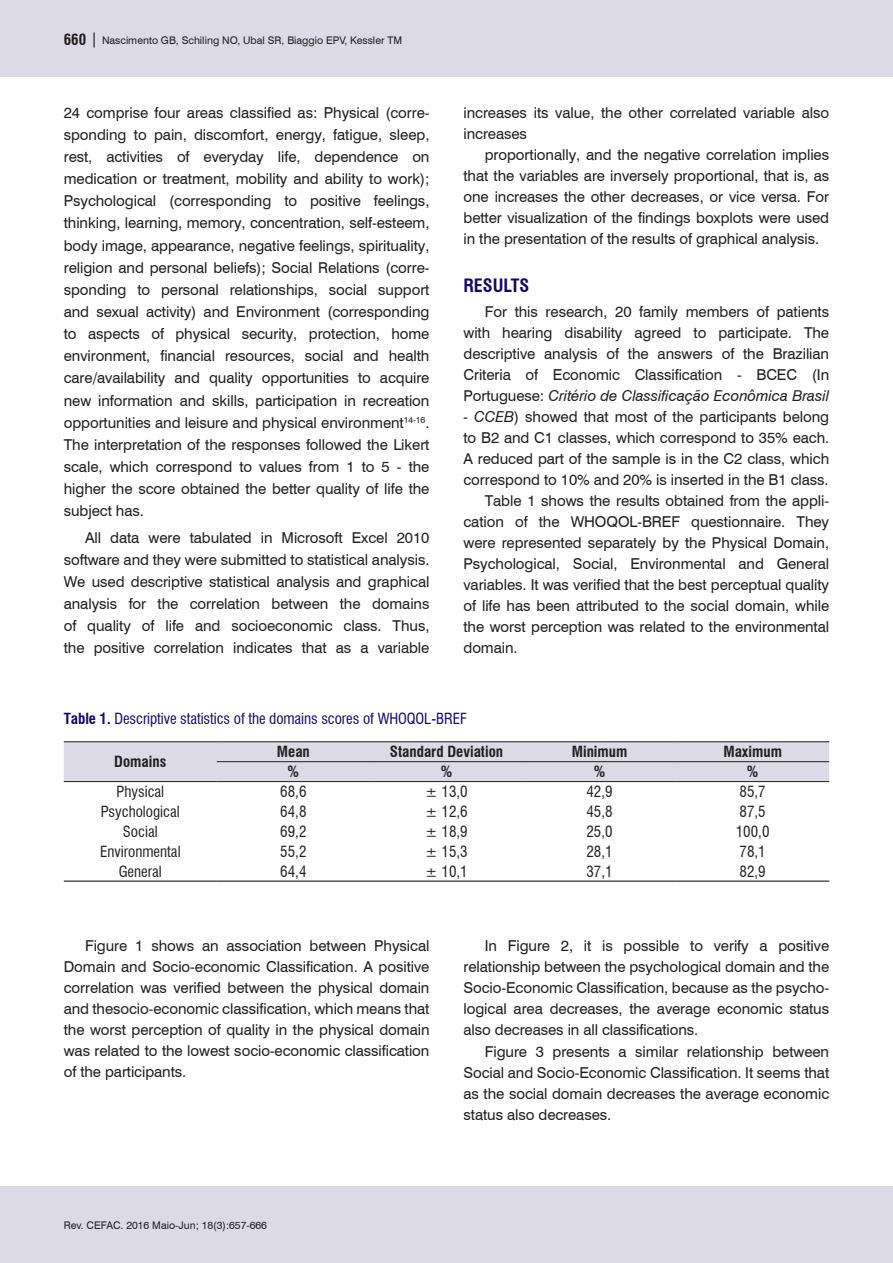
<style>
.page{position:relative;width:893px;height:1263px;background:#fff}
.page>*{position:absolute;margin:0;border:0;box-sizing:border-box;transform-origin:0 0}
.Nivel_1{font:700 condensed 18px "Swiss 721 BT";color:#18085f}
.Corpo_do_texto_INGL{font:15px/21px "Swiss 721 BT";letter-spacing:-.005em;color:#231f20;text-align:justify}
.Texto_tabelas{font:condensed 15px "Swiss 721 BT";color:#231f20}
.Titulo_tabelas_e_gr{font:condensed 15px "Swiss 721 BT";letter-spacing:-.005em;color:#18085f}
.Texto_tabelas-2{font:700 condensed 15px "Swiss 721 BT";color:#231f20}
.t1{font:10.5px "Swiss 721 BT";color:#231f20}
.s1{font-weight:700;font-stretch:condensed;font-size:15px}
.s2{font-size:15px}
.s3{font-style:italic}
.s4{font-weight:700}
</style>
<div class="page">
<div style="left:0;top:1186px;width:893px;height:77px;background:#dcdae7"></div>
<div style="left:0;top:0;width:893px;height:77px;background:#dcdae7"></div>
<div style="left:64px;top:742px;width:765px;height:39px;background:#dcdae7"></div>
<hr style="left:217px;top:761px;width:153px;height:1px;background:#231f20">
<hr style="left:370px;top:761px;width:153px;height:1px;background:#231f20">
<hr style="left:523px;top:761px;width:153px;height:1px;background:#231f20">
<hr style="left:676px;top:761px;width:153px;height:1px;background:#231f20">
<hr style="left:64px;top:881px;width:153px;height:1px;background:#000">
<hr style="left:217px;top:881px;width:153px;height:1px;background:#000">
<hr style="left:370px;top:881px;width:153px;height:1px;background:#000">
<hr style="left:523px;top:881px;width:153px;height:1px;background:#000">
<hr style="left:676px;top:881px;width:153px;height:1px;background:#000">
<hr style="left:64px;top:741px;width:153px;height:1px;background:#231f20">
<hr style="left:217px;top:741px;width:153px;height:1px;background:#231f20">
<hr style="left:370px;top:741px;width:153px;height:1px;background:#231f20">
<hr style="left:523px;top:741px;width:153px;height:1px;background:#231f20">
<hr style="left:676px;top:741px;width:153px;height:1px;background:#231f20">
<hr style="left:64px;top:781px;width:153px;height:1px;background:#231f20">
<hr style="left:217px;top:781px;width:153px;height:1px;background:#231f20">
<hr style="left:370px;top:781px;width:153px;height:1px;background:#231f20">
<hr style="left:523px;top:781px;width:153px;height:1px;background:#231f20">
<hr style="left:676px;top:781px;width:153px;height:1px;background:#231f20">
<p class="t1" style="left:64px;top:33px;width:340px"><span class="s1">660</span> <span class="s2">|</span> Nascimento GB, Schiling NO, Ubal SR, Biaggio EPV, Kessler TM</p>
<p class="Corpo_do_texto_INGL" style="left:64px;top:101px;width:367px;line-height:22.2px">24 comprise four areas classified as: Physical (corre&shy;sponding to pain, discomfort, energy, fatigue, sleep, rest, activities of everyday life, dependence on medication or treatment, mobility and ability to work); Psychological (corresponding to positive feelings, thinking, learning, memory, concentration, self-esteem, body image, appearance, negative feelings, spirituality, religion and personal beliefs); Social Relations (corre&shy;sponding to personal relationships, social support and sexual activity) and Environment (corresponding to aspects of physical security, protection, home environment, financial resources, social and health care/availability and quality opportunities to acquire new information and skills, participation in recreation opportunities and leisure and physical environment<sup>14-16</sup>.<br>The interpretation of the responses followed the Likert scale, which correspond to values from 1 to 5 - the higher the score obtained the better quality of life the subject has.</p>
<p class="Corpo_do_texto_INGL" style="left:64px;top:526px;width:367px;line-height:22.2px;text-indent:21px">All data were tabulated in Microsoft Excel 2010 software and they were submitted to statistical analysis.<br>We used descriptive statistical analysis and graphical analysis for the correlation between the domains of quality of life and socioeconomic class. Thus, the positive correlation indicates that as a variable</p>
<p class="Corpo_do_texto_INGL" style="left:463px;top:101px;width:367px">increases its value, the other correlated variable also increases</p>
<p class="Corpo_do_texto_INGL" style="left:463px;top:144px;width:367px;text-indent:21px">proportionally, and the negative correlation implies that the variables are inversely proportional, that is, as one increases the other decreases, or vice versa. For better visualization of the findings boxplots were used in the presentation of the results of graphical analysis.</p>
<p class="Nivel_1" style="left:463px;top:274px;width:67px">RESULTS</p>
<p class="Corpo_do_texto_INGL" style="left:463px;top:301px;width:367px;text-indent:21px">For this research, 20 family members of patients with hearing disability agreed to participate. The descriptive analysis of the answers of the Brazilian Criteria of Economic Classification - BCEC (In Portuguese: <span class="s3">Critério de Classificação Econômica Brasil</span></p>
<p class="Corpo_do_texto_INGL" style="left:463px;top:406px;width:367px"><span class="s3">- CCEB</span>) showed that most of the participants belong to B2 and C1 classes, which correspond to 35% each.<br>A reduced part of the sample is in the C2 class, which correspond to 10% and 20% is inserted in the B1 class.</p>
<p class="Corpo_do_texto_INGL" style="left:463px;top:490px;width:367px;text-indent:21px">Table 1 shows the results obtained from the appli&shy;cation of the WHOQOL-BREF questionnaire. They were represented separately by the Physical Domain, Psychological, Social, Environmental and General variables. It was verified that the best perceptual quality of life has been attributed to the social domain, while the worst perception was related to the environmental domain.</p>
<p class="Titulo_tabelas_e_gr" style="left:64px;top:710px;width:404px"><span class="s4">Table 1.</span> Descriptive statistics of the domains scores of WHOQOL-BREF</p>
<p class="Texto_tabelas-2" style="left:114px;top:753px;width:54px">Domains</p>
<p class="Texto_tabelas-2" style="left:277px;top:743px;width:35px">Mean</p>
<p class="Texto_tabelas-2" style="left:390px;top:743px;width:115px">Standard Deviation</p>
<p class="Texto_tabelas-2" style="left:572px;top:743px;width:57px">Minimum</p>
<p class="Texto_tabelas-2" style="left:723px;top:743px;width:60px">Maximum</p>
<p class="Texto_tabelas-2" style="left:288px;top:763px;width:13px">%</p>
<p class="Texto_tabelas-2" style="left:441px;top:763px;width:13px">%</p>
<p class="Texto_tabelas-2" style="left:594px;top:763px;width:13px">%</p>
<p class="Texto_tabelas-2" style="left:747px;top:763px;width:13px">%</p>
<p class="Texto_tabelas" style="left:116px;top:783px;width:49px">Physical</p>
<p class="Texto_tabelas" style="left:280px;top:783px;width:28px">68,6</p>
<p class="Texto_tabelas" style="left:425px;top:783px;width:44px">± 13,0</p>
<p class="Texto_tabelas" style="left:586px;top:783px;width:28px">42,9</p>
<p class="Texto_tabelas" style="left:740px;top:783px;width:28px">85,7</p>
<p class="Texto_tabelas" style="left:101px;top:803px;width:80px">Psychological</p>
<p class="Texto_tabelas" style="left:280px;top:803px;width:28px">64,8</p>
<p class="Texto_tabelas" style="left:425px;top:803px;width:44px">± 12,6</p>
<p class="Texto_tabelas" style="left:586px;top:803px;width:28px">45,8</p>
<p class="Texto_tabelas" style="left:740px;top:803px;width:28px">87,5</p>
<p class="Texto_tabelas" style="left:123px;top:822px;width:36px">Social</p>
<p class="Texto_tabelas" style="left:280px;top:822px;width:28px">69,2</p>
<p class="Texto_tabelas" style="left:425px;top:822px;width:44px">± 18,9</p>
<p class="Texto_tabelas" style="left:586px;top:822px;width:28px">25,0</p>
<p class="Texto_tabelas" style="left:736px;top:822px;width:35px">100,0</p>
<p class="Texto_tabelas" style="left:100px;top:842px;width:82px">Environmental</p>
<p class="Texto_tabelas" style="left:280px;top:842px;width:28px">55,2</p>
<p class="Texto_tabelas" style="left:425px;top:842px;width:44px">± 15,3</p>
<p class="Texto_tabelas" style="left:586px;top:842px;width:28px">28,1</p>
<p class="Texto_tabelas" style="left:740px;top:842px;width:28px">78,1</p>
<p class="Texto_tabelas" style="left:119px;top:862px;width:45px">General</p>
<p class="Texto_tabelas" style="left:280px;top:862px;width:28px">64,4</p>
<p class="Texto_tabelas" style="left:425px;top:862px;width:44px">± 10,1</p>
<p class="Texto_tabelas" style="left:586px;top:862px;width:28px">37,1</p>
<p class="Texto_tabelas" style="left:740px;top:862px;width:28px">82,9</p>
<p class="Corpo_do_texto_INGL" style="left:64px;top:935px;width:367px;text-indent:21px">Figure 1 shows an association between Physical Domain and Socio-economic Classification. A positive correlation was verified between the physical domain and thesocio-economic classification, which means that the worst perception of quality in the physical domain was related to the lowest socio-economic classification of the participants.</p>
<p class="Corpo_do_texto_INGL" style="left:463px;top:935px;width:367px;text-indent:21px">In Figure 2, it is possible to verify a positive relationship between the psychological domain and the Socio-Economic Classification, because as the psycho&shy;logical area decreases, the average economic status also decreases in all classifications.</p>
<p class="Corpo_do_texto_INGL" style="left:463px;top:1040px;width:367px;text-indent:21px">Figure 3 presents a similar relationship between Social and Socio-Economic Classification. It seems that as the social domain decreases the average economic status also decreases.</p>
<p class="t1" style="left:64px;top:1218px;width:205px">Rev. CEFAC. 2016 Maio-Jun; 18(3):657-666</p>
</div>
